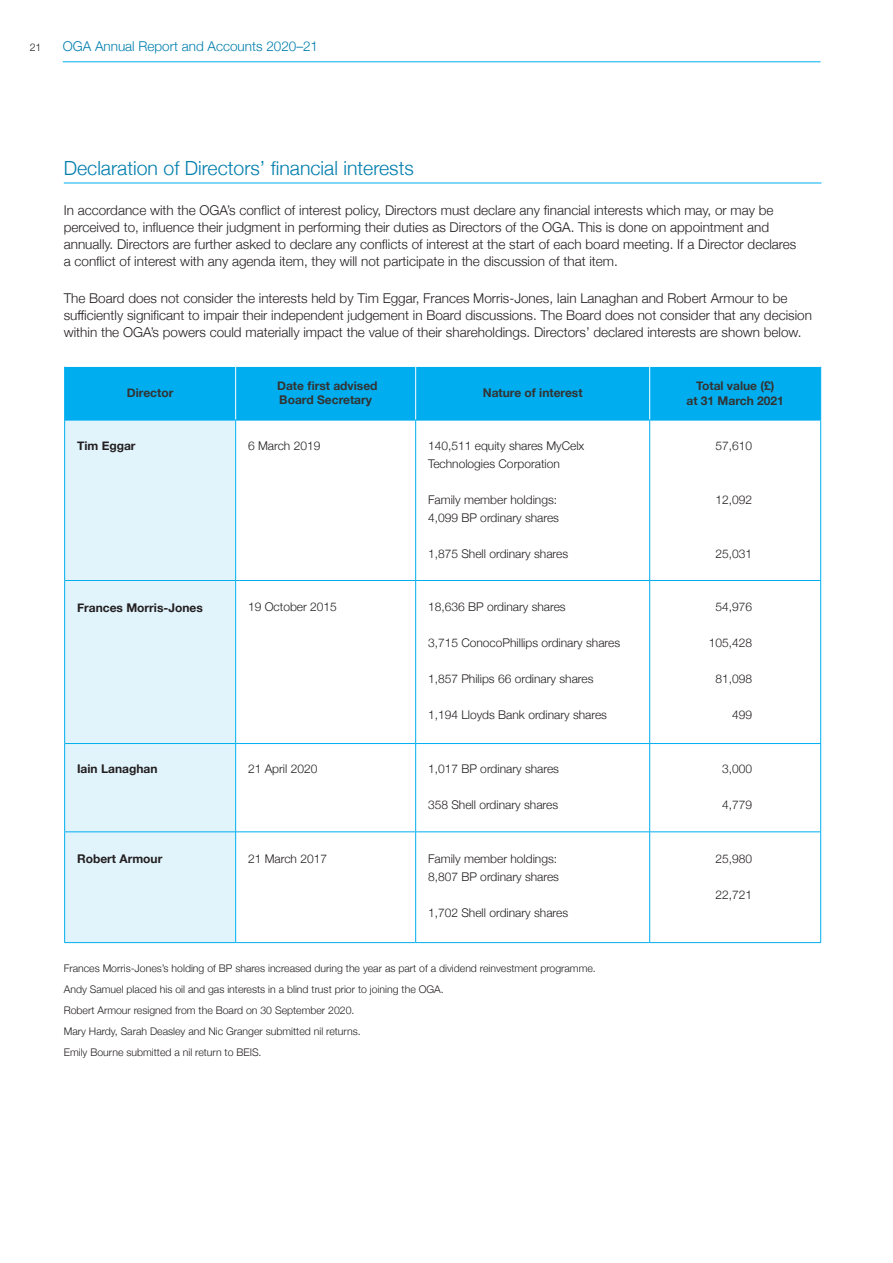
<style>
.page{position:relative;width:893px;height:1263px;background:#fff}
.page>*{position:absolute;margin:0;border:0;box-sizing:border-box;transform-origin:0 0}
.t1{font:300 19.5px "Helvetica Neue";color:#007ead}
.t2{font:300 13.5px/17.1px "Helvetica Neue";color:#231f20}
.t3{font:300 13.5px "Helvetica Neue";color:#007ead}
.t4{font:300 12px/18px "Helvetica Neue";color:#231f20}
.t5{font:700 12px/13.5px "Helvetica Neue";color:#333}
.t6{font:700 12px "Helvetica Neue";color:#231f20}
.t7{font:300 10.5px "Helvetica Neue";color:#231f20}
</style>
<div class="page">
<div style="left:65px;top:367px;width:755px;height:53px;background:#00aeef"></div>
<div style="left:65px;top:421px;width:170px;height:521px;background:#e1f4fc"></div>
<svg style="left:236px;top:421px;width:584px;height:521px"></svg>
<hr style="left:235px;top:367px;width:1px;height:53px;background:#fff">
<hr style="left:415px;top:367px;width:1px;height:53px;background:#fff">
<hr style="left:649px;top:367px;width:1px;height:53px;background:#fff">
<hr style="left:65px;top:420px;width:171px;height:1px;background:#00aeef">
<hr style="left:236px;top:420px;width:180px;height:1px;background:#00aeef">
<hr style="left:416px;top:420px;width:234px;height:1px;background:#00aeef">
<hr style="left:415px;top:420px;width:1px;height:160px;background:#00aeef">
<hr style="left:650px;top:420px;width:171px;height:1px;background:#00aeef">
<hr style="left:649px;top:420px;width:1px;height:160px;background:#00aeef">
<hr style="left:65px;top:580px;width:171px;height:1px;background:#00aeef">
<hr style="left:236px;top:580px;width:180px;height:1px;background:#00aeef">
<hr style="left:416px;top:580px;width:234px;height:1px;background:#00aeef">
<hr style="left:415px;top:581px;width:1px;height:162px;background:#00aeef">
<hr style="left:650px;top:580px;width:171px;height:1px;background:#00aeef">
<hr style="left:649px;top:581px;width:1px;height:162px;background:#00aeef">
<hr style="left:65px;top:743px;width:171px;height:1px;background:#00aeef">
<hr style="left:236px;top:743px;width:180px;height:1px;background:#00aeef">
<hr style="left:416px;top:743px;width:234px;height:1px;background:#00aeef">
<hr style="left:415px;top:744px;width:1px;height:87px;background:#00aeef">
<hr style="left:650px;top:743px;width:171px;height:1px;background:#00aeef">
<hr style="left:649px;top:744px;width:1px;height:87px;background:#00aeef">
<hr style="left:235px;top:831px;width:181px;height:1px;background:#00aeef">
<hr style="left:235px;top:832px;width:1px;height:110px;background:#00aeef">
<hr style="left:416px;top:831px;width:234px;height:1px;background:#00aeef">
<hr style="left:415px;top:832px;width:1px;height:110px;background:#00aeef">
<hr style="left:650px;top:831px;width:171px;height:1px;background:#00aeef">
<hr style="left:649px;top:832px;width:1px;height:110px;background:#00aeef">
<hr style="left:64px;top:942px;width:172px;height:1px;background:#00aeef">
<hr style="left:236px;top:942px;width:180px;height:1px;background:#00aeef">
<hr style="left:416px;top:942px;width:234px;height:1px;background:#00aeef">
<hr style="left:650px;top:942px;width:171px;height:1px;background:#00aeef">
<hr style="left:235px;top:420px;width:1px;height:160px;background:#00aef0">
<hr style="left:235px;top:581px;width:1px;height:162px;background:#00aef0">
<hr style="left:235px;top:744px;width:1px;height:87px;background:#00aef0">
<hr style="left:64px;top:831px;width:172px;height:1px;background:#00aef0">
<hr style="left:820px;top:367px;width:1px;height:53px;background:#00aeef">
<hr style="left:820px;top:420px;width:1px;height:160px;background:#00aeef">
<hr style="left:820px;top:581px;width:1px;height:162px;background:#00aeef">
<hr style="left:820px;top:744px;width:1px;height:87px;background:#00aeef">
<hr style="left:820px;top:832px;width:1px;height:110px;background:#00aeef">
<hr style="left:64px;top:367px;width:1px;height:53px;background:#00aef0">
<hr style="left:64px;top:420px;width:1px;height:160px;background:#00aef0">
<hr style="left:64px;top:580px;width:1px;height:163px;background:#00aef0">
<hr style="left:64px;top:743px;width:1px;height:88px;background:#00aef0">
<hr style="left:64px;top:832px;width:1px;height:110px;background:#00aeef">
<hr style="left:63px;top:62px;width:758px;height:1px;background:#00aeef">
<hr style="left:64px;top:183px;width:757px;height:1px;background:#00aeef">
<p class="t7" style="left:30px;top:39px;width:13px">21</p>
<p class="t3" style="left:63px;top:35px;width:257px">OGA Annual Report and Accounts 2020–21</p>
<h3 class="t1" style="left:64px;top:153px;width:352px">Declaration of Directors’ financial interests</h3>
<p class="t2" style="left:64px;top:201px;width:734px">In accordance with the OGA’s conflict of interest policy, Directors must declare any financial interests which may, or may be perceived to, influence their judgment in performing their duties as Directors of the OGA. This is done on appointment and annually. Directors are further asked to declare any conflicts of interest at the start of each board meeting. If a Director declares a conflict of interest with any agenda item, they will not participate in the discussion of that item.</p>
<p class="t2" style="left:64px;top:288px;width:750px">The Board does not consider the interests held by Tim Eggar, Frances Morris-Jones, Iain Lanaghan and Robert Armour to be sufficiently significant to impair their independent judgement in Board discussions. The Board does not consider that any decision within the OGA’s powers could materially impact the value of their shareholdings. Directors’ declared interests are shown below.</p>
<p class="t5" style="left:127px;top:387px;width:48px">Director</p>
<p class="t5" style="left:277px;top:379px;width:102px">Date first advised<br>Board Secretary</p>
<p class="t5" style="left:483px;top:387px;width:101px">Nature of interest</p>
<p class="t5" style="left:686px;top:379px;width:99px;line-height:14.4px;text-align:center">Total value (£)<br>at 31 March 2021</p>
<p class="t6" style="left:77px;top:436px;width:60px">Tim Eggar</p>
<p class="t4" style="left:248px;top:436px;width:74px">6 March 2019</p>
<p class="t4" style="left:428px;top:436px;width:158px">140,511 equity shares MyCelx<br>Technologies Corporation</p>
<p class="t4" style="left:428px;top:490px;width:132px">Family member holdings:<br>4,099 BP ordinary shares</p>
<p class="t4" style="left:428px;top:544px;width:142px">1,875 Shell ordinary shares</p>
<p class="t4" style="left:716px;top:436px;width:38px">57,610</p>
<p class="t4" style="left:716px;top:490px;width:38px">12,092</p>
<p class="t4" style="left:716px;top:544px;width:38px">25,031</p>
<p class="t6" style="left:77px;top:598px;width:127px">Frances Morris-Jones</p>
<p class="t4" style="left:248px;top:597px;width:90px">19 October 2015</p>
<p class="t4" style="left:428px;top:597px;width:139px">18,636 BP ordinary shares</p>
<p class="t4" style="left:428px;top:633px;width:194px">3,715 ConocoPhillips ordinary shares</p>
<p class="t4" style="left:428px;top:669px;width:167px">1,857 Philips 66 ordinary shares</p>
<p class="t4" style="left:428px;top:705px;width:180px">1,194 Lloyds Bank ordinary shares</p>
<p class="t6" style="left:77px;top:759px;width:82px">Iain Lanaghan</p>
<p class="t4" style="left:248px;top:759px;width:71px">21 April 2020</p>
<p class="t4" style="left:428px;top:759px;width:132px">1,017 BP ordinary shares</p>
<p class="t4" style="left:428px;top:795px;width:132px">358 Shell ordinary shares</p>
<p class="t6" style="left:77px;top:849px;width:87px">Robert Armour</p>
<p class="t4" style="left:248px;top:849px;width:81px">21 March 2017</p>
<p class="t4" style="left:428px;top:849px;width:132px">Family member holdings:<br>8,807 BP ordinary shares</p>
<p class="t4" style="left:428px;top:903px;width:142px">1,702 Shell ordinary shares</p>
<p class="t7" style="left:64px;top:960px;width:534px">Frances Morris-Jones’s holding of BP shares increased during the year as part of a dividend reinvestment programme.</p>
<p class="t7" style="left:64px;top:981px;width:382px">Andy Samuel placed his oil and gas interests in a blind trust prior to joining the OGA.</p>
<p class="t7" style="left:64px;top:1002px;width:292px">Robert Armour resigned from the Board on 30 September 2020.</p>
<p class="t7" style="left:64px;top:1023px;width:298px">Mary Hardy, Sarah Deasley and Nic Granger submitted nil returns.</p>
<p class="t7" style="left:64px;top:1044px;width:199px">Emily Bourne submitted a nil return to BEIS.</p>
<p class="t4" style="left:716px;top:597px;width:38px">54,976</p>
<p class="t4" style="left:709px;top:633px;width:45px">105,428</p>
<p class="t4" style="left:716px;top:669px;width:38px">81,098</p>
<p class="t4" style="left:732px;top:705px;width:22px">499</p>
<p class="t4" style="left:722px;top:759px;width:32px">3,000</p>
<p class="t4" style="left:722px;top:795px;width:32px">4,779</p>
<p class="t4" style="left:716px;top:849px;width:38px">25,980</p>
<p class="t4" style="left:716px;top:885px;width:38px">22,721</p>
</div>
